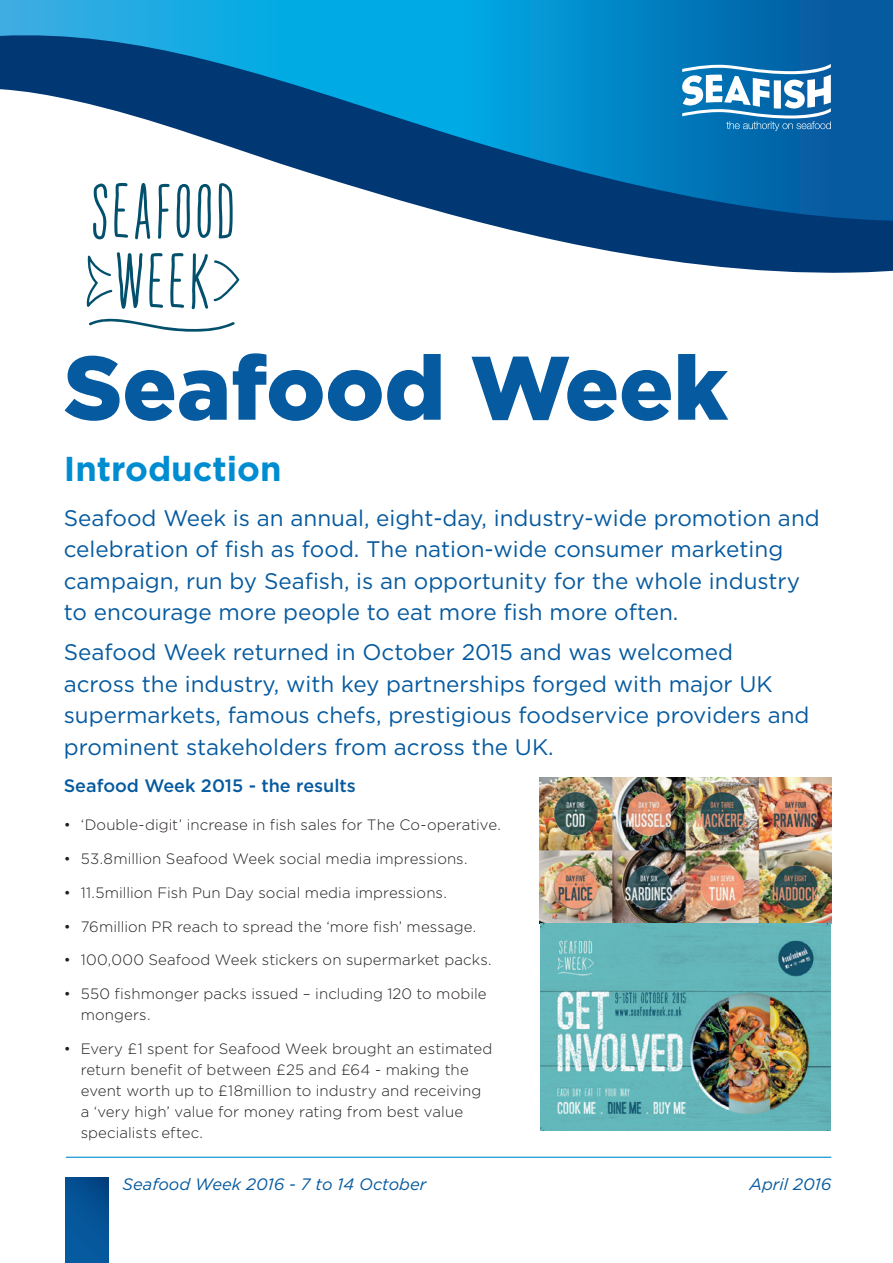
<style>
.page{position:relative;width:893px;height:1263px;background:#fff}
.page>*{position:absolute;margin:0;border:0;box-sizing:border-box;transform-origin:0 0}
.Big_Heading{font:900 90px "Gotham";color:#065a9f}
.Medium_Heading{font:700 34.5px "Gotham";color:#008cd0}
.Intro{font:22.5px/31.5px "Gotham";color:#065a9f}
.Subheading{font:500 18px "Gotham";color:#065a9f}
.t1{font:italic 16.5px "Gotham";color:#065a9f}
.Main_Body_Indent{font:300 15px/21px "Gotham";letter-spacing:.005em;color:#231f20}
</style>
<div class="page">
<hr style="left:66px;top:1157px;width:765px;height:1px;background:#008cd0">
<div style="left:66px;top:1178px;width:42px;height:85px;background:linear-gradient(to bottom,#034a8b,#075da3)"></div>
<svg style="left:1px;top:0;width:892px;height:33px"></svg>
<svg style="left:1px;top:33px;width:892px;height:240px"></svg>
<svg style="left:681px;top:64px;width:150px;height:67px"></svg>
<svg style="left:0;top:0;width:1px;height:90px"></svg>
<img style="left:539px;top:778px;width:292px;height:353px">
<svg style="left:93px;top:184px;width:14px;height:55px"></svg>
<svg style="left:114px;top:183px;width:14px;height:55px"></svg>
<svg style="left:135px;top:183px;width:15px;height:56px"></svg>
<svg style="left:158px;top:184px;width:12px;height:55px"></svg>
<svg style="left:177px;top:184px;width:13px;height:54px"></svg>
<svg style="left:198px;top:184px;width:13px;height:54px"></svg>
<svg style="left:219px;top:183px;width:14px;height:55px"></svg>
<svg style="left:149px;top:253px;width:14px;height:55px"></svg>
<svg style="left:170px;top:253px;width:14px;height:55px"></svg>
<svg style="left:86px;top:252px;width:57px;height:57px"></svg>
<svg style="left:192px;top:253px;width:47px;height:56px"></svg>
<svg style="left:89px;top:318px;width:146px;height:14px"></svg>
<p class="Big_Heading" style="left:64px;top:336px;width:666px">Seafood Week</p>
<p class="Medium_Heading" style="left:64px;top:449px;width:219px">Introduction</p>
<p class="Intro" style="left:64px;top:501px;width:757px">Seafood Week is an annual, eight-day, industry-wide promotion and celebration of fish as food. The nation-wide consumer marketing campaign, run by Seafish, is an opportunity for the whole industry to encourage more people to eat more fish more often.</p>
<p class="Intro" style="left:64px;top:636px;width:747px">Seafood Week returned in October 2015 and was welcomed across the industry, with key partnerships forged with major UK supermarkets, famous chefs, prestigious foodservice providers and prominent stakeholders from across the UK.</p>
<p class="Subheading" style="left:64px;top:776px;width:294px">Seafood Week 2015 - the results</p>
<p class="Main_Body_Indent" style="left:64px;top:814px;width:438px">• ‘Double-digit’ increase in fish sales for The Co-operative.</p>
<p class="Main_Body_Indent" style="left:64px;top:848px;width:405px">• 53.8million Seafood Week social media impressions.</p>
<p class="Main_Body_Indent" style="left:64px;top:882px;width:385px">• 11.5million Fish Pun Day social media impressions.</p>
<p class="Main_Body_Indent" style="left:64px;top:916px;width:414px">• 76million PR reach to spread the ‘more fish’ message.</p>
<p class="Main_Body_Indent" style="left:64px;top:949px;width:429px">• 100,000 Seafood Week stickers on supermarket packs.</p>
<p class="Main_Body_Indent" style="left:81px;top:983px;width:407px;text-indent:-17px">• 550 fishmonger packs issued – including 120 to mobile mongers.</p>
<p class="Main_Body_Indent" style="left:81px;top:1038px;width:413px;text-indent:-17px">• Every £1 spent for Seafood Week brought an estimated return benefit of between £25 and £64 - making the event worth up to £18million to industry and receiving a ‘very high’ value for money rating from best value specialists eftec.</p>
<p class="t1" style="left:123px;top:1175px;width:305px">Seafood Week 2016 - 7 to 14 October</p>
<p class="t1" style="left:749px;top:1175px;width:83px">April 2016</p>
</div>
